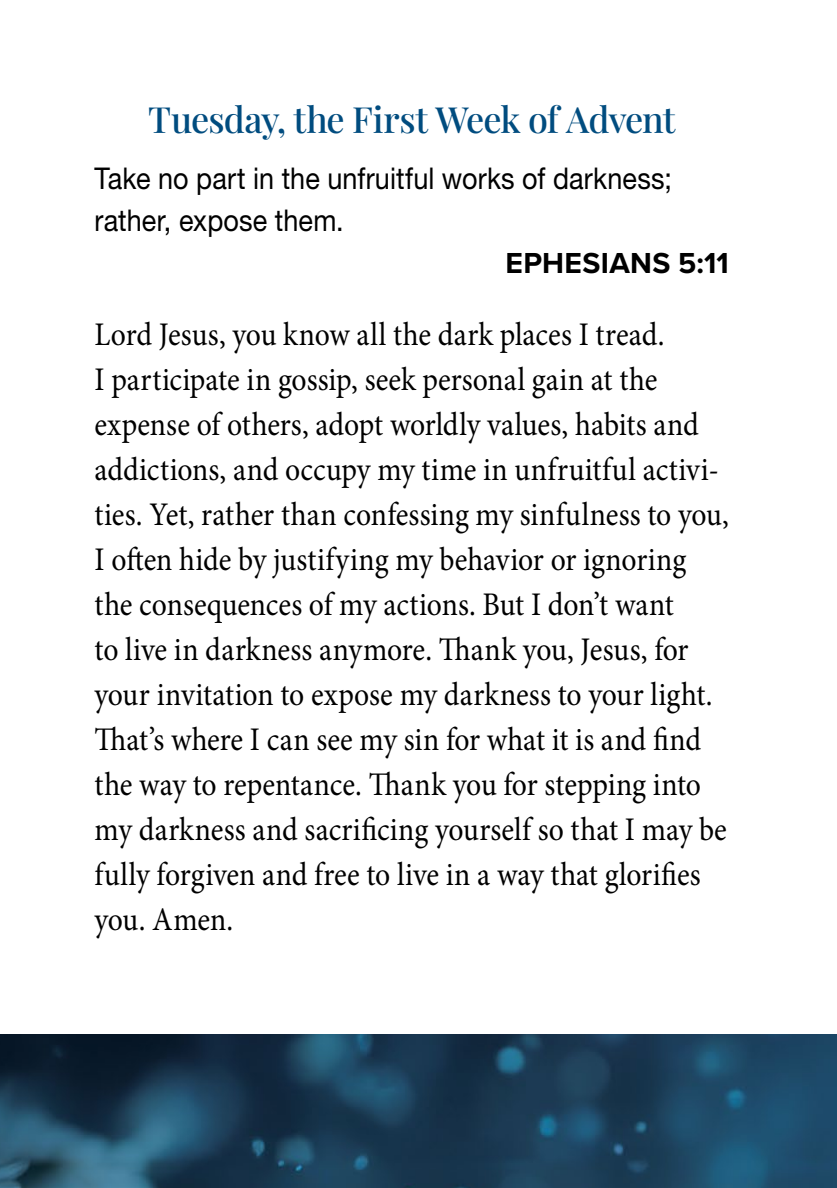
<style>
.page{position:relative;width:837px;height:1188px;background:#fff}
.page>*{position:absolute;margin:0;border:0;box-sizing:border-box;transform-origin:0 0}
.t1{font:500 36px "Playfair Display";letter-spacing:-.025em;color:#004c7f}
.t2{font:33px/45px "Minion Pro";color:#000;scale:.9 1}
.t3{font:30px/42px "Helvetica Neue LT Std";letter-spacing:.005em;color:#000;scale:.9 1}
.t4{font:700 30px "Proxima Nova";letter-spacing:.015em;color:#000}
</style>
<div class="page">
<img style="left:0;top:1035px;width:837px;height:153px">
<p class="t1" style="left:148px;top:92px;width:529px">Tuesday, the First Week of Advent</p>
<p class="t3" style="left:94px;top:157px;width:643px">Take no part in the unfruitful works of darkness; rather, expose them.</p>
<p class="t4" style="left:505px;top:241px;width:225px">EPHESIANS 5:11</p>
<p class="t2" style="left:94px;top:312px;width:707px">Lord Jesus, you know all the dark places I tread.<br>I participate in gossip, seek personal gain at the expense of others, adopt worldly values, habits and addictions, and occupy my time in unfruitful activi&shy;ties. Yet, rather than confessing my sinfulness to you, I often hide by justifying my behavior or ignoring the consequences of my actions. But I don’t want<br>to live in darkness anymore. Thank you, Jesus, for your invitation to expose my darkness to your light.<br>That’s where I can see my sin for what it is and find the way to repentance. Thank you for stepping into my darkness and sacrificing yourself so that I may be fully forgiven and free to live in a way that glorifies you. Amen.</p>
</div>
